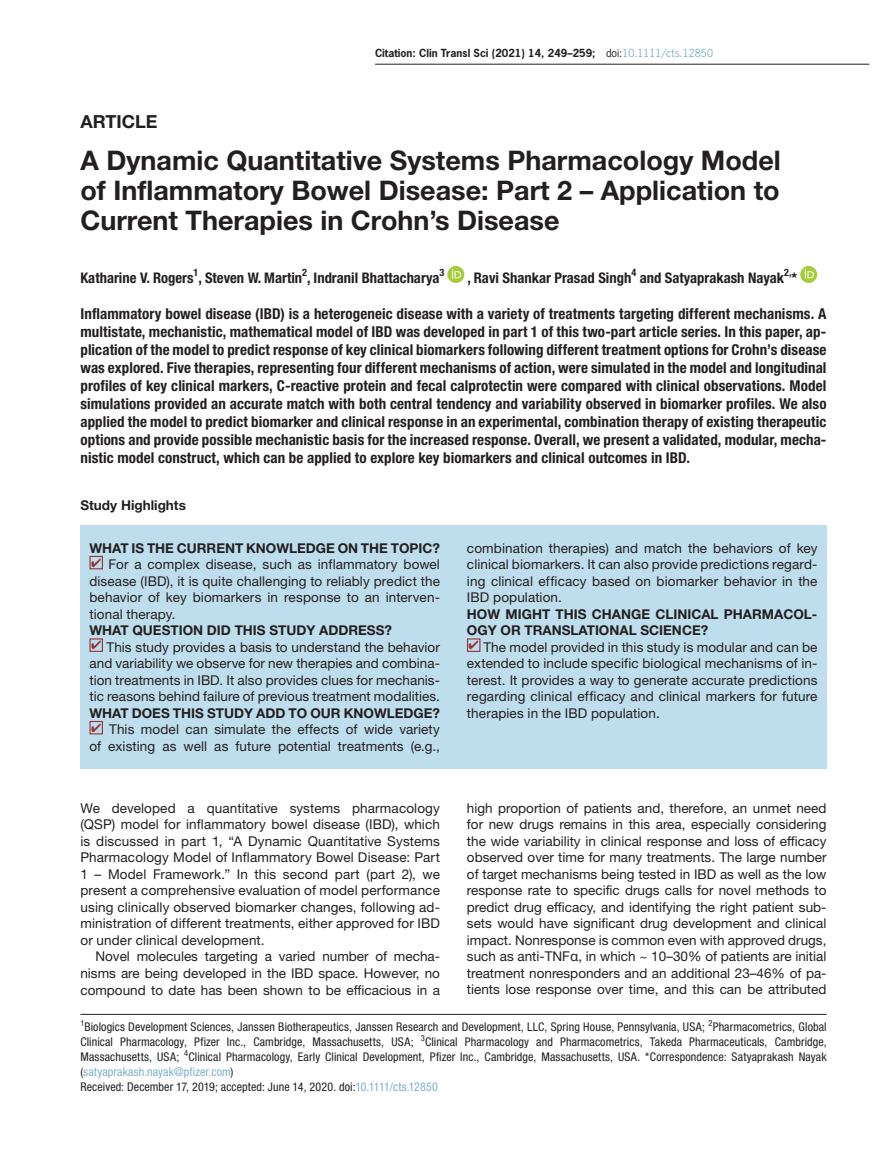
<style>
.page{position:relative;width:891px;height:1175px;background:#fff}
.page>*{position:absolute;margin:0;border:0;box-sizing:border-box;transform-origin:0 0}
.t1{font:700 27px/30px "Helvetica Neue LT Std";color:#231f20;text-align:justify}
.t2{font:700 18px "Helvetica Neue LT Std";color:#231f20}
.t3{font:700 condensed 15px/18px "Helvetica Neue LT Std";letter-spacing:.005em;color:#231f20;text-align:justify}
.t4{font:700 condensed 14.7px "Helvetica Neue LT Std";color:#231f20}
.t5{font:13.5px/16.5px "Helvetica Neue LT Std";letter-spacing:.005em;color:#231f20;text-align:justify}
.t6{font:700 13.5px/16.5px "Helvetica Neue LT Std";color:#231f20}
.t7{font:condensed 12px/15px "Helvetica Neue LT Std";letter-spacing:.01em;color:#231f20}
.t8{font:700 10.5px "News Gothic Std";color:#231f20}
.s1{font-weight:400}
.s2{font-weight:400;color:#7cb1ca}
.s3{font-family:"Noto Sans"}
.s4{color:#7cb1ca}
</style>
<div class="page">
<hr style="left:375px;top:64px;width:494px;height:1px;background:#231f20">
<svg style="left:447px;top:266px;width:17px;height:17px"></svg>
<svg style="left:452px;top:269px;width:9px;height:9px"></svg>
<svg style="left:800px;top:266px;width:17px;height:17px"></svg>
<svg style="left:805px;top:269px;width:9px;height:9px"></svg>
<hr style="left:80px;top:1014px;width:747px;height:1px;background:#231f20">
<div style="left:80px;top:482px;width:747px;height:287px;background:#bedded"></div>
<div style="left:68px;top:479px;width:771px;height:46px;background:#fff"></div>
<div style="left:89px;top:556px;width:14px;height:13px;border:1px solid #943433"></div>
<div style="left:89px;top:638px;width:14px;height:14px;border:1px solid #943433"></div>
<div style="left:89px;top:721px;width:14px;height:13px;border:1px solid #943433"></div>
<div style="left:467px;top:638px;width:13px;height:14px;border:1px solid #943433"></div>
<p class="t8" style="left:375px;top:46px;width:340px">Citation: Clin Transl Sci (2021) 14, 249–259; <span class="s1">doi:</span><span class="s2">10.1111/cts.12850</span></p>
<h2 class="t2" style="left:80px;top:111px;width:78px">ARTICLE</h2>
<h1 class="t1" style="left:80px;top:145px;width:702px">A Dynamic Quantitative Systems Pharmacology Model of Inflammatory Bowel Disease: Part 2 – Application to Current Therapies in Crohn’s Disease</h1>
<p class="t4" style="left:80px;top:269px;width:365px">Katharine V. Rogers<sup>1</sup>, Steven W. Martin<sup>2</sup>, Indranil Bhattacharya<sup>3</sup></p>
<p class="t4" style="left:467px;top:269px;width:331px">, Ravi Shankar Prasad Singh<sup>4</sup> and Satyaprakash Nayak<sup>2,</sup>*</p>
<p class="t3" style="left:80px;top:304px;width:748px">Inflammatory bowel disease (IBD) is a heterogeneic disease with a variety of treatments targeting different mechanisms. A multistate, mechanistic, mathematical model of IBD was developed in part 1 of this two-part article series. In this paper, ap&shy;plication of the model to predict response of key clinical biomarkers following different treatment options for Crohn’s disease was explored. Five therapies, representing four different mechanisms of action, were simulated in the model and longitudinal profiles of key clinical markers, C-reactive protein and fecal calprotectin were compared with clinical observations. Model simulations provided an accurate match with both central tendency and variability observed in biomarker profiles. We also applied the model to predict biomarker and clinical response in an experimental, combination therapy of existing therapeutic options and provide possible mechanistic basis for the increased response. Overall, we present a validated, modular, mecha&shy;nistic model construct, which can be applied to explore key biomarkers and clinical outcomes in IBD.</p>
<p class="t6" style="left:80px;top:497px;width:107px">Study Highlights</p>
<p class="t6" style="left:89px;top:539px;width:352px">WHAT IS THE CURRENT KNOWLEDGE ON THE TOPIC?</p>
<p class="t5" style="left:89px;top:556px;width:352px"><sup>✔</sup> For a complex disease, such as inflammatory bowel disease (IBD), it is quite challenging to reliably predict the behavior of key biomarkers in response to an interven&shy;tional therapy.</p>
<p class="t6" style="left:89px;top:622px;width:304px">WHAT QUESTION DID THIS STUDY ADDRESS?</p>
<p class="t5" style="left:89px;top:638px;width:352px"><sup>✔</sup> This study provides a basis to understand the behavior and variability we observe for new therapies and combina&shy;tion treatments in IBD. It also provides clues for mechanis&shy;tic reasons behind failure of previous treatment modalities.</p>
<p class="t6" style="left:89px;top:704px;width:352px">WHAT DOES THIS STUDY ADD TO OUR KNOWLEDGE?</p>
<p class="t5" style="left:89px;top:721px;width:352px"><sup>✔</sup> This model can simulate the effects of wide variety of existing as well as future potential treatments (e.g.,</p>
<p class="t5" style="left:467px;top:539px;width:352px">combination therapies) and match the behaviors of key clinical biomarkers. It can also provide predictions regard&shy;ing clinical efficacy based on biomarker behavior in the IBD population.</p>
<p class="t6" style="left:467px;top:605px;width:352px">HOW MIGHT THIS CHANGE CLINICAL PHARMACOL-<br>OGY OR TRANSLATIONAL SCIENCE?</p>
<p class="t5" style="left:467px;top:638px;width:352px"><sup>✔</sup> The model provided in this study is modular and can be extended to include specific biological mechanisms of in&shy;terest. It provides a way to generate accurate predictions regarding clinical efficacy and clinical markers for future therapies in the IBD population.</p>
<p class="t5" style="left:467px;top:799px;width:361px">high proportion of patients and, therefore, an unmet need for new drugs remains in this area, especially considering the wide variability in clinical response and loss of efficacy observed over time for many treatments. The large number of target mechanisms being tested in IBD as well as the low response rate to specific drugs calls for novel methods to predict drug efficacy, and identifying the right patient sub&shy;sets would have significant drug development and clinical impact. Nonresponse is common even with approved drugs, such as anti-TNF<span class="s3">α</span>, in which ~ 10–30% of patients are initial treatment nonresponders and an additional 23–46% of pa&shy;tients lose response over time, and this can be attributed</p>
<p class="t7" style="left:80px;top:1019px;width:748px"><sup>1</sup>Biologics Development Sciences, Janssen Biotherapeutics, Janssen Research and Development, LLC, Spring House, Pennsylvania, USA; <sup>2</sup>Pharmacometrics, Global Clinical Pharmacology, Pfizer Inc., Cambridge, Massachusetts, USA; <sup>3</sup>Clinical Pharmacology and Pharmacometrics, Takeda Pharmaceuticals, Cambridge, Massachusetts, USA; <sup>4</sup>Clinical Pharmacology, Early Clinical Development, Pfizer Inc., Cambridge, Massachusetts, USA. *Correspondence: Satyaprakash Nayak (<span class="s4">satyaprakash.nayak@pfizer.com</span>)<br>Received: December 17, 2019; accepted: June 14, 2020. doi:<span class="s4">10.1111/cts.12850</span></p>
<p class="t5" style="left:80px;top:799px;width:361px">We developed a quantitative systems pharmacology (QSP) model for inflammatory bowel disease (IBD), which is discussed in part 1, “A Dynamic Quantitative Systems Pharmacology Model of Inflammatory Bowel Disease: Part 1 – Model Framework.” In this second part (part 2), we present a comprehensive evaluation of model performance using clinically observed biomarker changes, following ad&shy;ministration of different treatments, either approved for IBD or under clinical development.</p>
<p class="t5" style="left:80px;top:948px;width:361px;text-indent:15px">Novel molecules targeting a varied number of mecha&shy;nisms are being developed in the IBD space. However, no compound to date has been shown to be efficacious in a</p>
</div>
